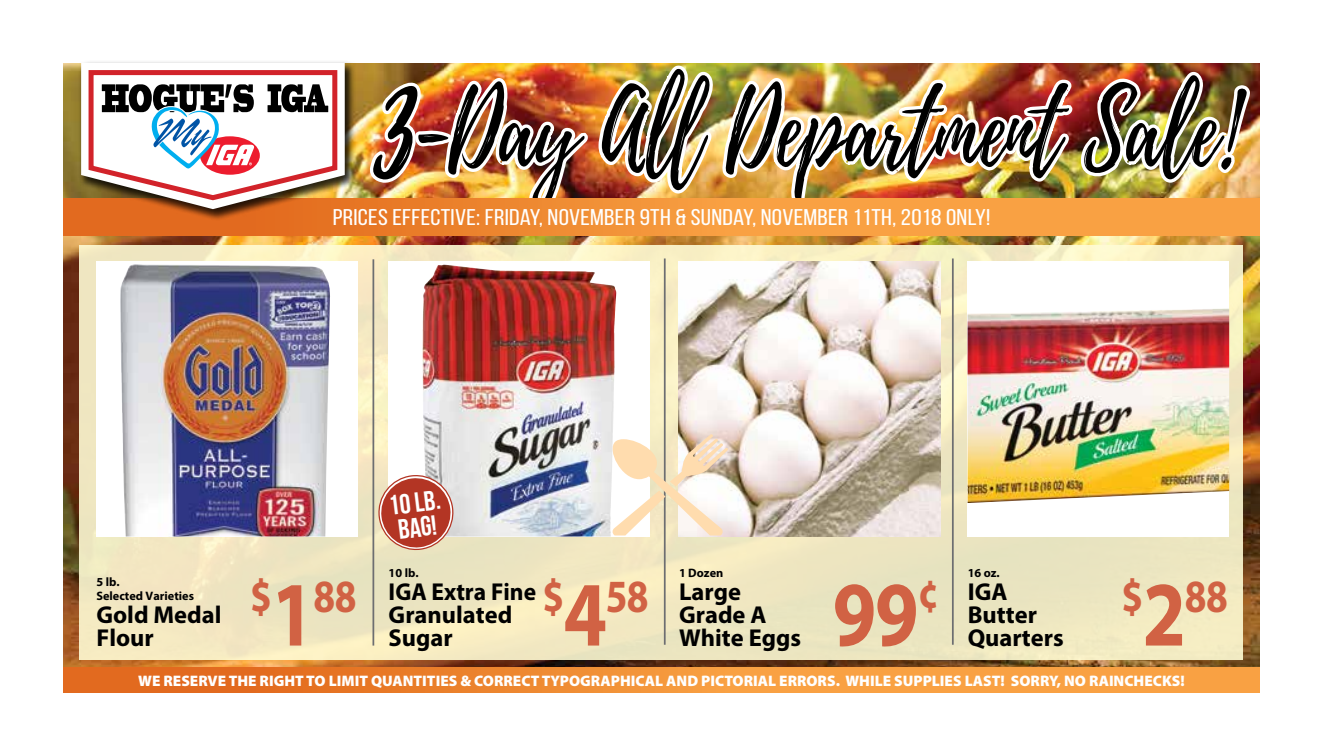
<style>
.page{position:relative;width:1323px;height:756px;background:#fff}
.page>*{position:absolute;margin:0;border:0;box-sizing:border-box;transform-origin:0 0}
.t1{font:101.15px "Playlist Script";color:#000;scale:.83 1}
.t2{font:700 92.75px "Myriad Pro";color:#d16244;scale:.84 1}
.t3{font:700 46.38px "Myriad Pro";color:#d16244;scale:.84 1}
.t4{font:700 27.82px/25px "Bebas Neue";color:#fff}
.t5{font:700 24.5px/22.8px "Myriad Pro";color:#000}
.t6{font:700 24.5px/22.8px "Myriad Pro";color:#000;scale:.96 1}
.t7{font:22.75px "Bebas Neue";letter-spacing:.01em;color:#fff;scale:1.16 1}
.t8{font:900 15.22px "Myriad Pro";color:#fff}
.t9{font:700 12.25px/14px "Myriad Pro";color:#000}
.s1{font-size:143.67px}
.s2{font-size:92.75px}
</style>
<div class="page">
<div style="left:63px;top:668px;width:1197px;height:25px;background:#f9a143"></div>
<img style="left:63px;top:63px;width:190px;height:630px">
<img style="left:253px;top:236px;width:409px;height:457px">
<img style="left:662px;top:63px;width:125px;height:605px">
<img style="left:787px;top:63px;width:329px;height:605px">
<img style="left:971px;top:63px;width:141px;height:262px">
<img style="left:1065px;top:88px;width:51px;height:514px">
<img style="left:1112px;top:63px;width:148px;height:518px">
<svg style="left:1185px;top:63px;width:48px;height:23px"></svg>
<img style="left:1116px;top:86px;width:138px;height:582px">
<svg style="left:63px;top:198px;width:1197px;height:38px;background:#f39339"></svg>
<div style="left:78px;top:60px;width:278px;height:160px;background:#000;opacity:.75"></div>
<img style="left:81px;top:60px;width:614px;height:149px">
<h1 class="t1" style="left:376px;top:58px;width:1039px"><span class="s1">3</span>-Day All Department Sale!</h1>
<h3 class="t7" style="left:333px;top:205px;width:568px">PRICES EFFECTIVE: FRIDAY, NOVEMBER 9TH &amp; SUNDAY, NOVEMBER 11TH, 2018 ONLY!</h3>
<p class="t9" style="left:96px;top:575px;width:99px">5 lb.<br>Selected Varieties</p>
<h3 class="t5" style="left:96px;top:602px;width:127px">Gold Medal<br>Flour</h3>
<h3 class="t3" style="left:250px;top:566px;width:128px">$<span class="s2">1</span>88</h3>
<h3 class="t4" style="left:387px;top:493px;width:54px;rotate:-7deg">10 lb. bag!</h3>
<p class="t9" style="left:389px;top:566px;width:31px">10 lb.</p>
<h3 class="t6" style="left:389px;top:580px;width:155px">IGA Extra Fine<br>Granulated<br>Sugar</h3>
<h2 class="t2" style="left:833px;top:554px;width:128px">99<sup>¢</sup></h2>
<p class="t9" style="left:679px;top:566px;width:46px">1 Dozen</p>
<h3 class="t5" style="left:679px;top:580px;width:124px">Large<br>Grade A<br>White Eggs</h3>
<h3 class="t3" style="left:1121px;top:566px;width:128px">$<span class="s2">2</span>88</h3>
<p class="t9" style="left:968px;top:566px;width:34px">16 oz.</p>
<h3 class="t5" style="left:968px;top:580px;width:97px">IGA<br>Butter<br>Quarters</h3>
<h3 class="t3" style="left:542px;top:566px;width:128px">$<span class="s2">4</span>58</h3>
<p class="t8" style="left:138px;top:672px;width:1048px">WE RESERVE THE RIGHT TO LIMIT QUANTITIES &amp; CORRECT TYPOGRAPHICAL AND PICTORIAL ERRORS. WHILE SUPPLIES LAST! SORRY, NO RAINCHECKS!</p>
</div>
